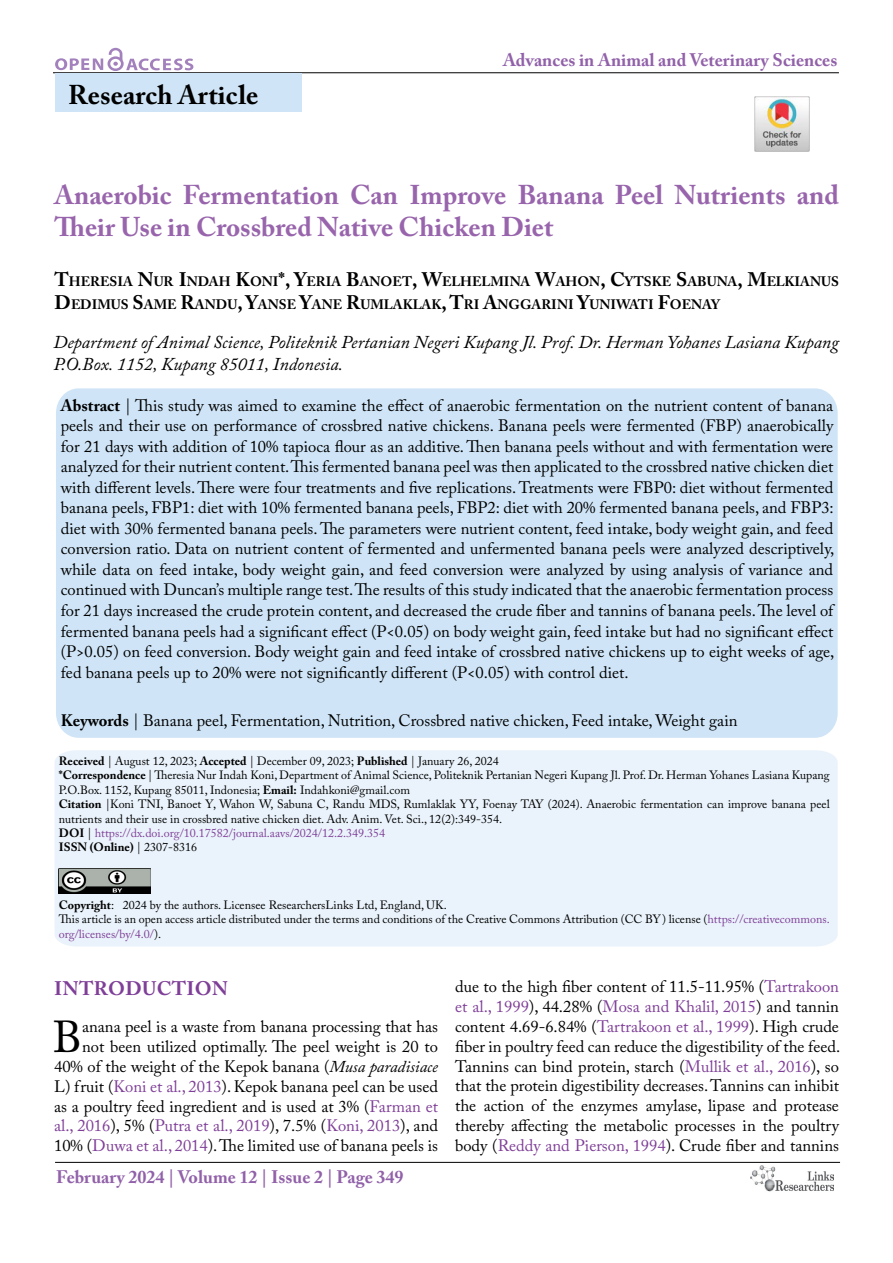
<style>
.page{position:relative;width:893px;height:1263px;background:#fff}
.page>*{position:absolute;margin:0;border:0;box-sizing:border-box;transform-origin:0 0}
.t1{font:44.4px "Adobe Caslon Pro";color:#000}
.t2{font:700 27px/32.4px "Adobe Caslon Pro";color:#7f3f98}
.t3{font:700 27px "Adobe Caslon Pro";letter-spacing:.005em;color:#000}
.t4{font:700 19.5px "Adobe Caslon Pro";letter-spacing:.015em;color:#7f3f98}
.t5{font:italic 18px/21.6px "Adobe Caslon Pro";color:#000}
.t6{font:700 18px "Adobe Caslon Pro";color:#9161a9}
.t7{font:16.5px/19.8px "Adobe Caslon Pro";color:#000;text-align:justify}
.t8{font:700 13.65px/23.4px "Adobe Caslon Pro";color:#000}
.t9{font:12px/14.4px "Adobe Caslon Pro";color:#000}
.s1{font-size:19.5px}
.s2{font-weight:700}
.s3{color:#7f3f98}
.s4{font-style:italic}
</style>
<div class="page">
<hr style="left:53px;top:72px;width:786px;height:1px;background:#000">
<hr style="left:55px;top:1162px;width:785px;height:1px;background:#000">
<svg style="left:55px;top:48px;width:138px;height:23px"></svg>
<img style="left:750px;top:1166px;width:83px;height:26px">
<div style="left:55px;top:74px;width:247px;height:38px;background:#cfe5f7"></div>
<div style="left:56px;top:388px;width:782px;height:350px;background:#cfe5f7;border-radius:24px"></div>
<div style="left:55px;top:750px;width:783px;height:196px;background:#eaf3fb"></div>
<img style="left:59px;top:868px;width:91px;height:26px">
<img style="left:754px;top:96px;width:55px;height:56px">
<h2 class="t3" style="left:68px;top:79px;width:192px">Research Article</h2>
<p class="t6" style="left:503px;top:50px;width:336px">Advances in Animal and Veterinary Sciences</p>
<h2 class="t2" style="left:55px;top:178px;width:786px">Anaerobic Fermentation Can Improve Banana Peel Nutrients and<br>Their Use in Crossbred Native Chicken Diet</h2>
<p class="t8" style="left:55px;top:269px;width:786px"><span class="s1">T</span>HERESIA <span class="s1">N</span>UR <span class="s1">I</span>NDAH <span class="s1">K</span>ONI<span class="s1">*, Y</span>ERIA <span class="s1">B</span>ANOET<span class="s1">, W</span>ELHELMINA <span class="s1">W</span>AHON<span class="s1">, C</span>YTSKE <span class="s1">S</span>ABUNA<span class="s1">, M</span>ELKIANUS<br><span class="s1">D</span>EDIMUS <span class="s1">S</span>AME <span class="s1">R</span>ANDU<span class="s1">, Y</span>ANSE <span class="s1">Y</span>ANE <span class="s1">R</span>UMLAKLAK<span class="s1">, T</span>RI <span class="s1">A</span>NGGARINI <span class="s1">Y</span>UNIWATI <span class="s1">F</span>OENAY</p>
<p class="t5" style="left:53px;top:331px;width:787px">Department of Animal Science, Politeknik Pertanian Negeri Kupang Jl. Prof. Dr. Herman Yohanes Lasiana Kupang<br>P.O.Box. 1152, Kupang 85011, Indonesia.</p>
<p class="t7" style="left:61px;top:395px;width:775px;line-height:20.5px"><span class="s2">Abstract</span> | This study was aimed to examine the effect of anaerobic fermentation on the nutrient content of banana peels and their use on performance of crossbred native chickens. Banana peels were fermented (FBP) anaerobically for 21 days with addition of 10% tapioca flour as an additive. Then banana peels without and with fermentation were analyzed for their nutrient content. This fermented banana peel was then applicated to the crossbred native chicken diet with different levels. There were four treatments and five replications. Treatments were FBP0: diet without fermented banana peels, FBP1: diet with 10% fermented banana peels, FBP2: diet with 20% fermented banana peels, and FBP3: diet with 30% fermented banana peels. The parameters were nutrient content, feed intake, body weight gain, and feed conversion ratio. Data on nutrient content of fermented and unfermented banana peels were analyzed descriptively, while data on feed intake, body weight gain, and feed conversion were analyzed by using analysis of variance and continued with Duncan’s multiple range test. The results of this study indicated that the anaerobic fermentation process for 21 days increased the crude protein content, and decreased the crude fiber and tannins of banana peels. The level of fermented banana peels had a significant effect (P&lt;0.05) on body weight gain, feed intake but had no significant effect (P&gt;0.05) on feed conversion. Body weight gain and feed intake of crossbred native chickens up to eight weeks of age, fed banana peels up to 20% were not significantly different (P&lt;0.05) with control diet.</p>
<p class="t7" style="left:61px;top:711px;width:678px"><span class="s2">Keywords</span> | Banana peel, Fermentation, Nutrition, Crossbred native chicken, Feed intake, Weight gain</p>
<p class="t9" style="left:59px;top:754px;width:772px"><span class="s2">Received</span> | August 12, 2023; <span class="s2">Accepted</span> | December 09, 2023; <span class="s2">Published</span> | January 26, 2024<br><span class="s2">*Correspondence</span> | Theresia Nur Indah Koni, Department of Animal Science, Politeknik Pertanian Negeri Kupang Jl. Prof. Dr. Herman Yohanes Lasiana Kupang P.O.Box. 1152, Kupang 85011, Indonesia; <span class="s2">Email:</span> Indahkoni@gmail.com<br><span class="s2">Citation</span> |Koni TNI, Banoet Y, Wahon W, Sabuna C, Randu MDS, Rumlaklak YY, Foenay TAY (2024). Anaerobic fermentation can improve banana peel nutrients and their use in crossbred native chicken diet. Adv. Anim. Vet. Sci., 12(2):349-354.<br><span class="s2">DOI</span> | <span class="s3">https://dx.doi.org/10.17582/journal.aavs/2024/12.2.349.354<br></span><span class="s2">ISSN (Online)</span> | 2307-8316</p>
<p class="t9" style="left:59px;top:897px;width:772px"><span class="s2">Copyright</span>: 2024 by the authors. Licensee ResearchersLinks Ltd, England, UK.<br>This article is an open access article distributed under the terms and conditions of the Creative Commons Attribution (CC BY) license (<span class="s3">https://creativecommons. org/licenses/by/4.0/</span>).</p>
<p class="t4" style="left:54px;top:976px;width:175px">INTRODUCTION</p>
<h1 class="t1" style="left:53px;top:1011px;width:31px">B</h1>
<p class="t7" style="left:54px;top:1017px;width:385px;text-align:right">anana peel is a waste from banana processing that has<br>not been utilized optimally. The peel weight is 20 to 40% of the weight of the Kepok banana (<span class="s4">Musa paradisiace </span>L) fruit (<span class="s3">Koni et al., 2013</span>). Kepok banana peel can be used as a poultry feed ingredient and is used at 3% (<span class="s3">Farman et al., 2016</span>), 5% (<span class="s3">Putra et al., 2019</span>), 7.5% (<span class="s3">Koni, 2013</span>), and 10% (<span class="s3">Duwa et al., 2014</span>). The limited use of banana peels is</p>
<p class="t6" style="left:56px;top:1166px;width:349px">February 2024 | Volume 12 | Issue 2 | Page 349</p>
<p class="t7" style="left:455px;top:977px;width:387px">due to the high fiber content of 11.5-11.95% (<span class="s3">Tartrakoon et al., 1999</span>), 44.28% (<span class="s3">Mosa and Khalil, 2015</span>) and tannin content 4.69-6.84% (<span class="s3">Tartrakoon et al., 1999</span>). High crude fiber in poultry feed can reduce the digestibility of the feed.<br>Tannins can bind protein, starch (<span class="s3">Mullik et al., 2016</span>), so that the protein digestibility decreases. Tannins can inhibit the action of the enzymes amylase, lipase and protease thereby affecting the metabolic processes in the poultry body (<span class="s3">Reddy and Pierson, 1994</span>). Crude fiber and tannins</p>
</div>
